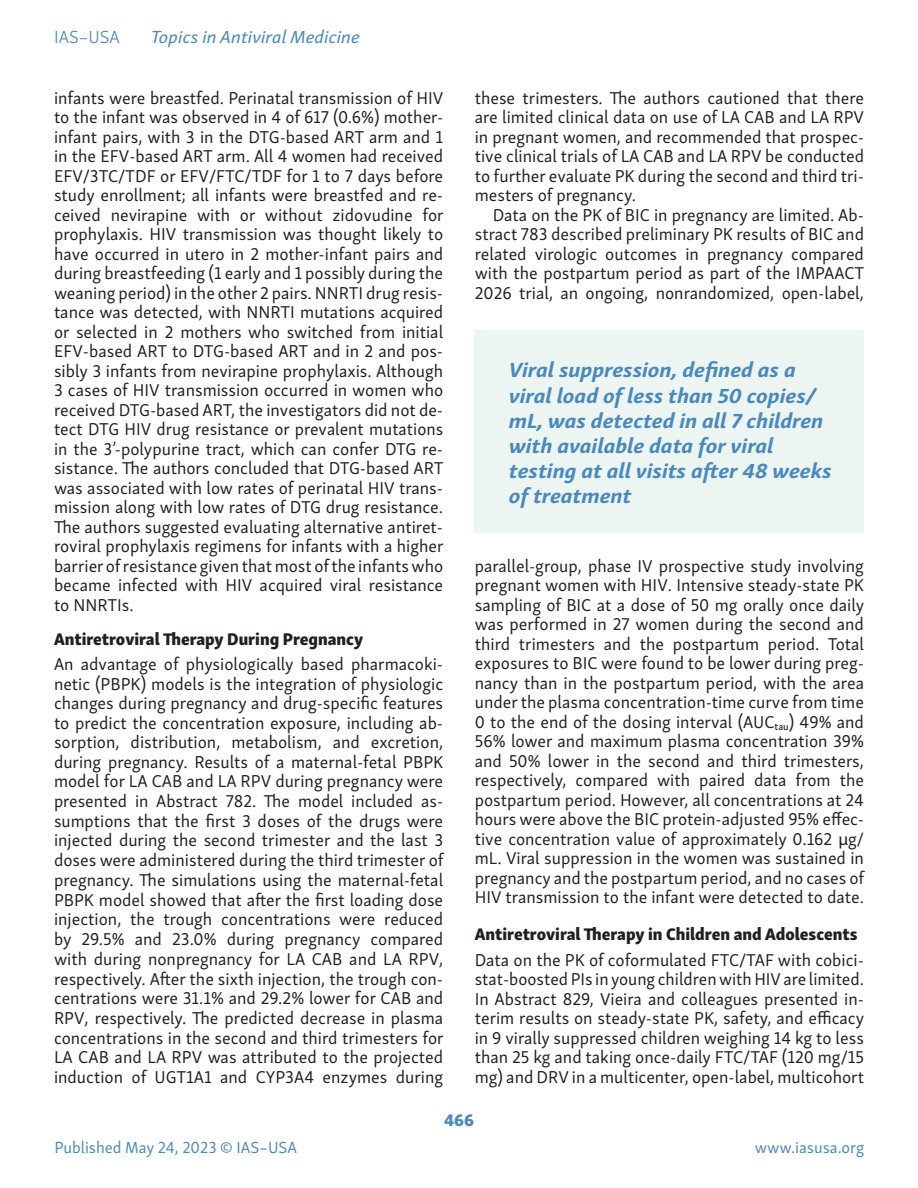
<style>
.page{position:relative;width:918px;height:1188px;background:#fff}
.page>*{position:absolute;margin:0;border:0;box-sizing:border-box;transform-origin:0 0}
.Call_Out{font:italic 700 21px/25.2px "Skolar Sans Latn";letter-spacing:-.005em;color:#4a89be;scale:1.1 1}
.t1{font:italic 18px "Skolar Sans Latn";color:#4a89be;scale:1.1 1}
.t2{font:300 18px "Skolar Sans Latn";color:#4a89be}
.Text_non-indent{font:17.7px/19.5px "Skolar Sans Latn";color:#231f20;text-align:justify}
.Text_indent{font:17.7px/19.5px "Skolar Sans Latn";color:#231f20;text-align:justify}
.Section_Subhead{font:17.25px "Skolar Sans Latn Eb";color:#231f20}
.t3{font:17.25px "Skolar Sans Latn Eb";color:#4a89be}
.t4{font:16.5px "Skolar Sans Latn";color:#4a89be}
.s1{font-family:"Myriad Pro"}
</style>
<div class="page">
<div style="left:475px;top:331px;width:389px;height:202px;background:#edf5f2"></div>
<p class="t2" style="left:54px;top:24px;width:67px">IAS–USA</p>
<p class="t1" style="left:150px;top:24px;width:193px">Topics in Antiviral Medicine</p>
<p class="Text_non-indent" style="left:54px;top:86px;width:391px">infants were breastfed. Perinatal transmission of HIV to the infant was observed in 4 of 617 (0.6%) mother&shy;infant pairs, with 3 in the DTG-based ART arm and 1 in the EFV-based ART arm. All 4 women had received EFV/3TC/TDF or EFV/FTC/TDF for 1 to 7 days before study enrollment; all infants were breastfed and re&shy;ceived nevirapine with or without zidovudine for prophylaxis. HIV transmission was thought likely to have occurred in utero in 2 mother-infant pairs and during breastfeeding (1 early and 1 possibly during the weaning period) in the other 2 pairs. NNRTI drug resis&shy;tance was detected, with NNRTI mutations acquired or selected in 2 mothers who switched from initial EFV-based ART to DTG-based ART and in 2 and pos&shy;sibly 3 infants from nevirapine prophylaxis. Although 3 cases of HIV transmission occurred in women who received DTG-based ART, the investigators did not de&shy;tect DTG HIV drug resistance or prevalent mutations in the 3’-polypurine tract, which can confer DTG re&shy;sistance. The authors concluded that DTG-based ART was associated with low rates of perinatal HIV trans&shy;mission along with low rates of DTG drug resistance.<br>The authors suggested evaluating alternative antiret&shy;roviral prophylaxis regimens for infants with a higher barrier of resistance given that most of the infants who became infected with HIV acquired viral resistance to NNRTIs.</p>
<p class="Section_Subhead" style="left:54px;top:624px;width:311px">Antiretroviral Therapy During Pregnancy</p>
<p class="Text_non-indent" style="left:54px;top:653px;width:391px">An advantage of physiologically based pharmacoki&shy;netic (PBPK) models is the integration of physiologic changes during pregnancy and drug-specific features to predict the concentration exposure, including ab&shy;sorption, distribution, metabolism, and excretion, during pregnancy. Results of a maternal-fetal PBPK model for LA CAB and LA RPV during pregnancy were presented in Abstract 782. The model included as&shy;sumptions that the first 3 doses of the drugs were injected during the second trimester and the last 3 doses were administered during the third trimester of pregnancy. The simulations using the maternal-fetal PBPK model showed that after the first loading dose injection, the trough concentrations were reduced by 29.5% and 23.0% during pregnancy compared with during nonpregnancy for LA CAB and LA RPV, respectively. After the sixth injection, the trough con&shy;centrations were 31.1% and 29.2% lower for CAB and RPV, respectively. The predicted decrease in plasma concentrations in the second and third trimesters for LA CAB and LA RPV was attributed to the projected induction of UGT1A1 and CYP3A4 enzymes during</p>
<p class="Text_non-indent" style="left:475px;top:86px;width:391px">these trimesters. The authors cautioned that there are limited clinical data on use of LA CAB and LA RPV in pregnant women, and recommended that prospec&shy;tive clinical trials of LA CAB and LA RPV be conducted to further evaluate PK during the second and third tri&shy;mesters of pregnancy.</p>
<p class="Text_indent" style="left:475px;top:203px;width:391px;text-indent:18px">Data on the PK of BIC in pregnancy are limited. Ab&shy;stract 783 described preliminary PK results of BIC and related virologic outcomes in pregnancy compared with the postpartum period as part of the IMPAACT 2026 trial, an ongoing, nonrandomized, open-label,</p>
<p class="Call_Out" style="left:509px;top:356px;width:297px">Viral suppression, defined as a viral load of less than 50 copies/ mL, was detected in all 7 children with available data for viral testing at all visits after 48 weeks of treatment</p>
<p class="Text_indent" style="left:475px;top:554px;width:391px">parallel-group, phase IV prospective study involving pregnant women with HIV. Intensive steady-state PK sampling of BIC at a dose of 50 mg orally once daily was performed in 27 women during the second and third trimesters and the postpartum period. Total exposures to BIC were found to be lower during preg&shy;nancy than in the postpartum period, with the area under the plasma concentration-time curve from time 0 to the end of the dosing interval (AUC<sub>tau</sub>) 49% and 56% lower and maximum plasma concentration 39% and 50% lower in the second and third trimesters, respectively, compared with paired data from the postpartum period. However, all concentrations at 24 hours were above the BIC protein-adjusted 95% effec&shy;tive concentration value of approximately 0.162 <span class="s1">μ</span>g/ mL. Viral suppression in the women was sustained in pregnancy and the postpartum period, and no cases of HIV transmission to the infant were detected to date.</p>
<p class="Section_Subhead" style="left:475px;top:919px;width:384px">Antiretroviral Therapy in Children and Adolescents</p>
<p class="Text_non-indent" style="left:475px;top:949px;width:391px">Data on the PK of coformulated FTC/TAF with cobici&shy;stat-boosted PIs in young children with HIV are limited.<br>In Abstract 829, Vieira and colleagues presented in&shy;terim results on steady-state PK, safety, and efficacy in 9 virally suppressed children weighing 14 kg to less than 25 kg and taking once-daily FTC/TAF (120 mg/15 mg) and DRV in a multicenter, open-label, multicohort</p>
<p class="t3" style="left:444px;top:1105px;width:31px">466</p>
<p class="t4" style="left:54px;top:1135px;width:244px">Published May 24, 2023 © IAS–USA</p>
<p class="t4" style="left:755px;top:1135px;width:111px">www.iasusa.org</p>
</div>
